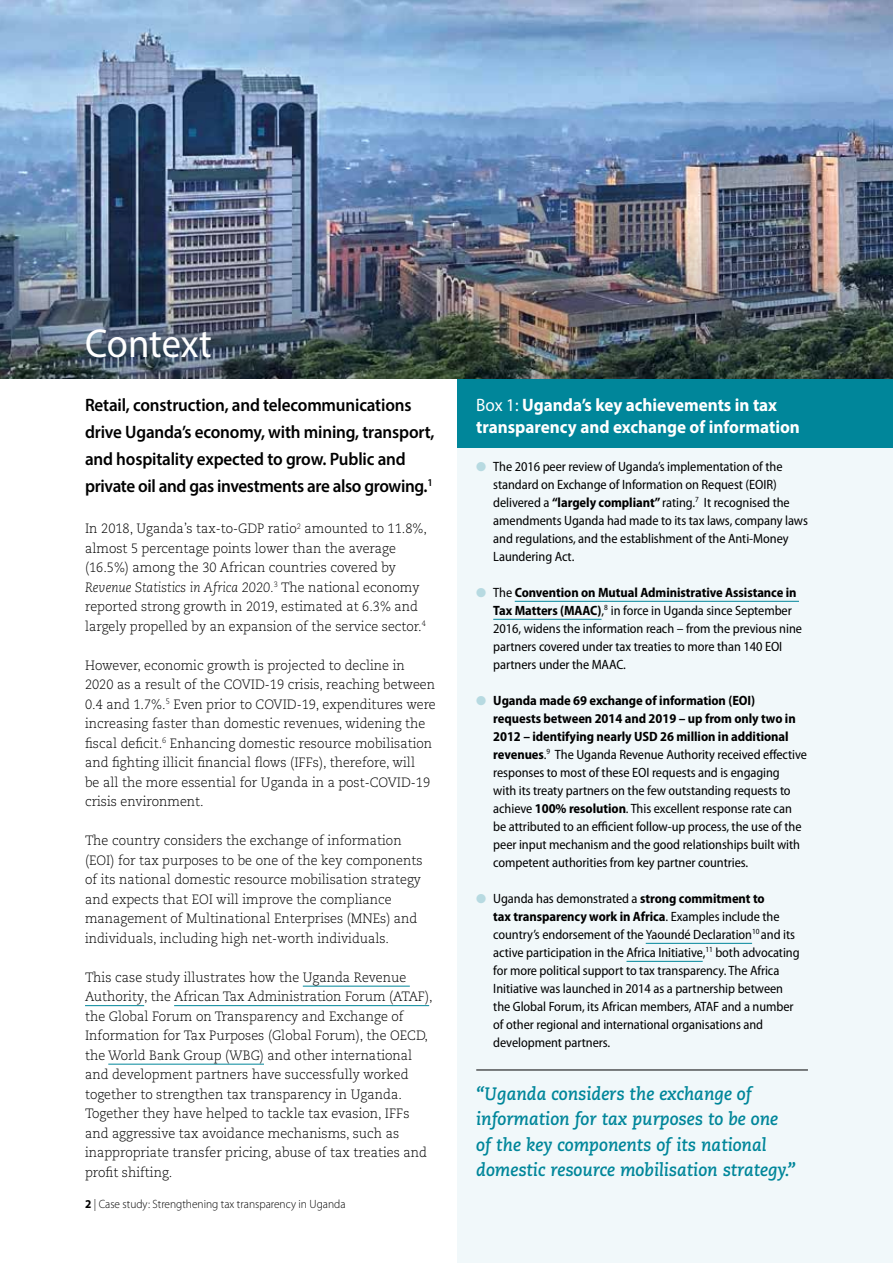
<style>
.page{position:relative;width:893px;height:1263px;background:#fff}
.page>*{position:absolute;margin:0;border:0;box-sizing:border-box;transform-origin:0 0}
.t1{font:40.5px "Myriad Pro";letter-spacing:-.005em;color:#fff;scale:.95 1}
.t2{font:600 18px/27px "Myriad Pro";letter-spacing:-.01em;color:#000;scale:.95 1}
.t3{font:italic 700 18px/25.5px "Caecilia LT Pro 76";color:#00869a;scale:.95 1}
.t4{font:700 18px/22.5px "Myriad Pro";color:#fff;scale:.95 1}
.t5{font:semi-condensed 13.5px/18px "Myriad Pro";letter-spacing:-.005em;color:#000}
.t6{font:300 13.5px/19.5px "Caecilia LT Pro 45";color:#000;scale:.95 1}
.t7{font:italic 300 13.5px "Caecilia LT Pro 46";color:#000;scale:.95 1}
.t8{font:300 12px "Myriad Pro";color:#000;scale:.95 1}
.s1{font-family:"Caecilia LT Pro 45";font-style:normal}
.s2{font-weight:700}
.s3{font-weight:400}
.s4{color:#b7dae1}
</style>
<div class="page">
<img style="left:0;top:0;width:893px;height:209px">
<hr style="left:303px;top:986px;width:107px;height:1px;background:#00869a">
<hr style="left:85px;top:1005px;width:59px;height:1px;background:#00869a">
<hr style="left:174px;top:1005px;width:255px;height:1px;background:#00869a">
<hr style="left:108px;top:1064px;width:156px;height:1px;background:#00869a">
<img style="left:0;top:209px;width:893px;height:169px">
<div style="left:457px;top:395px;width:436px;height:868px;background:#f1f8fa"></div>
<hr style="left:515px;top:601px;width:284px;height:1px;background:#00869a">
<hr style="left:493px;top:619px;width:108px;height:1px;background:#00869a">
<hr style="left:646px;top:943px;width:106px;height:1px;background:#00869a">
<hr style="left:626px;top:961px;width:77px;height:1px;background:#00869a">
<div style="left:457px;top:379px;width:436px;height:69px;background:#00869a"></div>
<hr style="left:476px;top:1070px;width:332px;height:1px;background:#000">
<h1 class="t1" style="left:85px;top:318px;width:135px">Context</h1>
<h2 class="t2" style="left:85px;top:391px;width:369px">Retail, construction, and telecommunications drive Uganda’s economy, with mining, transport, and hospitality expected to grow. Public and private oil and gas investments are also growing.<sup>1</sup></h2>
<p class="t6" style="left:85px;top:518px;width:362px">In 2018, Uganda’s tax-to-GDP ratio<sup>2</sup> amounted to 11.8%, almost 5 percentage points lower than the average (16.5%) among the 30 African countries covered by</p>
<p class="t7" style="left:85px;top:578px;width:354px">Revenue Statistics in Africa 2020.<sup>3</sup> <span class="s1">The national economy</span></p>
<p class="t6" style="left:85px;top:596px;width:360px">reported strong growth in 2019, estimated at 6.3% and largely propelled by an expansion of the service sector.<sup>4</sup></p>
<p class="t6" style="left:85px;top:655px;width:371px">However, economic growth is projected to decline in 2020 as a result of the COVID-19 crisis, reaching between 0.4 and 1.7%.<sup>5</sup> Even prior to COVID-19, expenditures were increasing faster than domestic revenues, widening the fiscal deficit.<sup>6</sup> Enhancing domestic resource mobilisation and fighting illicit financial flows (IFFs), therefore, will<br>be all the more essential for Uganda in a post-COVID-19 crisis environment.</p>
<p class="t6" style="left:85px;top:830px;width:357px">The country considers the exchange of information (EOI) for tax purposes to be one of the key components of its national domestic resource mobilisation strategy and expects that EOI will improve the compliance management of Multinational Enterprises (MNEs) and individuals, including high net-worth individuals.</p>
<p class="t6" style="left:85px;top:967px;width:367px">This case study illustrates how the Uganda Revenue Authority, the African Tax Administration Forum (ATAF), the Global Forum on Transparency and Exchange of Information for Tax Purposes (Global Forum), the OECD, the World Bank Group (WBG) and other international and development partners have successfully worked together to strengthen tax transparency in Uganda.<br>Together they have helped to tackle tax evasion, IFFs and aggressive tax avoidance mechanisms, such as inappropriate transfer pricing, abuse of tax treaties and profit shifting.</p>
<p class="t8" style="left:85px;top:1197px;width:276px"><span class="s2">2</span> | Case study: Strengthening tax transparency in Uganda</p>
<h2 class="t4" style="left:476px;top:393px;width:342px"><span class="s3">Box 1:</span> Uganda’s key achievements in tax transparency and exchange of information</h2>
<p class="t5" style="left:493px;top:457px;width:316px;text-indent:-17px"><span class="s4">●</span> The 2016 peer review of Uganda’s implementation of the standard on Exchange of Information on Request (EOIR) delivered a <span class="s2">“largely compliant”</span> rating.<sup>7</sup> It recognised the amendments Uganda had made to its tax laws, company laws and regulations, and the establishment of the Anti-Money Laundering Act.</p>
<p class="t5" style="left:493px;top:583px;width:310px;text-indent:-17px"><span class="s4">●</span> The <span class="s2">Convention on Mutual Administrative Assistance in Tax Matters (MAAC)</span>,<sup>8</sup> in force in Uganda since September 2016, widens the information reach – from the previous nine partners covered under tax treaties to more than 140 EOI partners under the MAAC.</p>
<p class="t5" style="left:493px;top:691px;width:315px;text-indent:-17px"><span class="s4">●</span> <span class="s2">Uganda made 69 exchange of information (EOI)<br>requests between 2014 and 2019 – up from only two in 2012 – identifying nearly USD 26 million in additional revenues</span>.<sup>9</sup> The Uganda Revenue Authority received effective responses to most of these EOI requests and is engaging<br>with its treaty partners on the few outstanding requests to achieve <span class="s2">100% resolution</span>. This excellent response rate can be attributed to an efficient follow-up process, the use of the peer input mechanism and the good relationships built with competent authorities from key partner countries.</p>
<p class="t5" style="left:493px;top:889px;width:308px;text-indent:-17px"><span class="s4">●</span> Uganda has demonstrated a <span class="s2">strong commitment to<br>tax transparency work in Africa</span>. Examples include the country’s endorsement of the Yaoundé Declaration<sup>10</sup> and its active participation in the Africa Initiative,<sup>11</sup> both advocating for more political support to tax transparency. The Africa Initiative was launched in 2014 as a partnership between the Global Forum, its African members, ATAF and a number of other regional and international organisations and development partners.</p>
<h2 class="t3" style="left:476px;top:1081px;width:338px">“Uganda considers the exchange of information for tax purposes to be one of the key components of its national domestic resource mobilisation strategy.”</h2>
</div>
